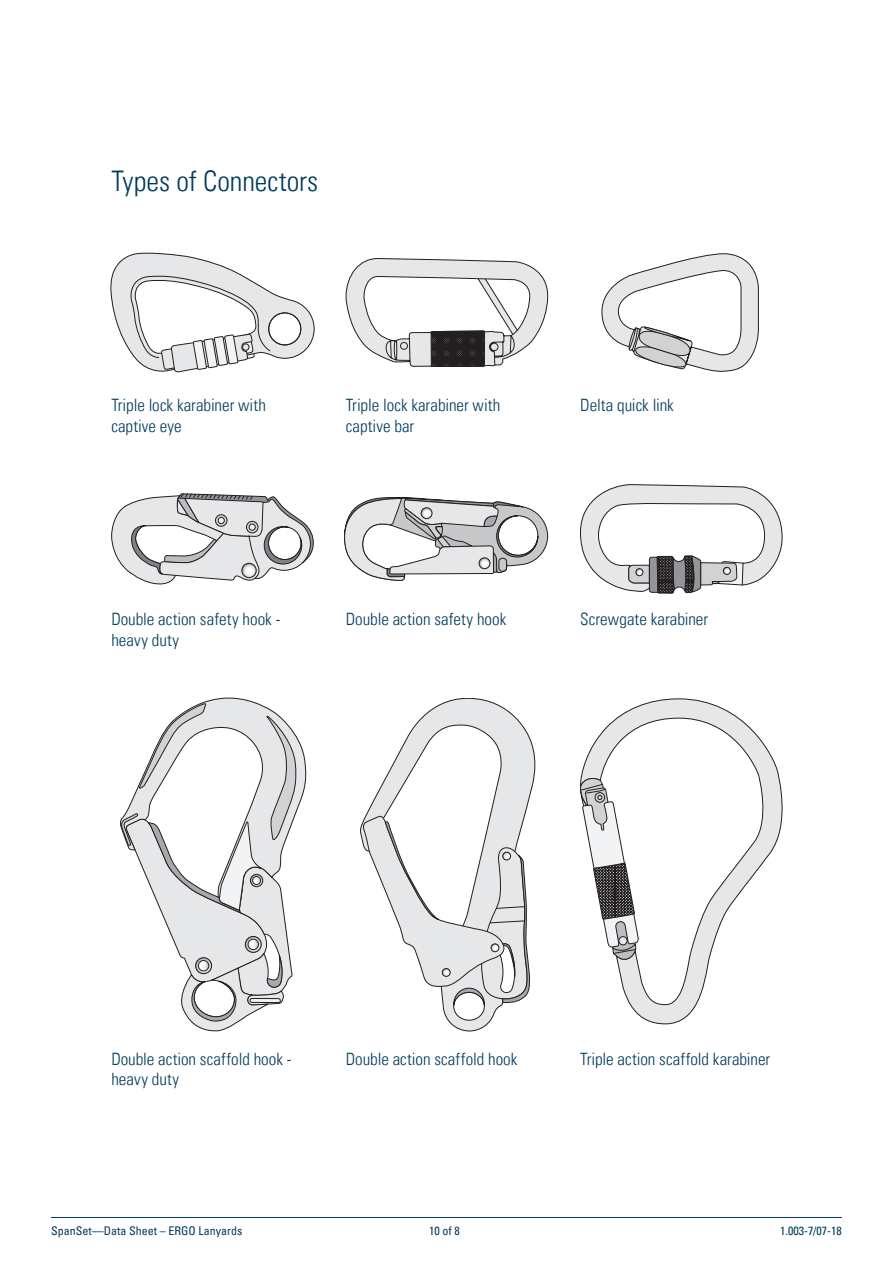
<style>
.page{position:relative;width:893px;height:1263px;background:#fff}
.page>*{position:absolute;margin:0;border:0;box-sizing:border-box;transform-origin:0 0}
.t1{font:300 condensed 28.35px "Univers LT Std";color:#023b5a}
.t2{font:300 condensed 17.1px/20.9px "Univers LT Std";color:#023b5a}
.t3{font:condensed 12px "Univers";color:#023b5a}
</style>
<div class="page">
<hr style="left:51px;top:1217px;width:791px;height:1px;background:#023b5a">
<svg style="left:111px;top:253px;width:203px;height:119px"></svg>
<svg style="left:346px;top:258px;width:202px;height:109px"></svg>
<svg style="left:602px;top:253px;width:157px;height:119px"></svg>
<svg style="left:111px;top:494px;width:203px;height:90px"></svg>
<svg style="left:344px;top:497px;width:204px;height:84px"></svg>
<div style="left:421px;top:507px;width:11px;height:12px;border:1px solid #231f20;border-radius:50%"></div>
<svg style="left:580px;top:484px;width:202px;height:109px"></svg>
<svg style="left:120px;top:698px;width:186px;height:333px"></svg>
<svg style="left:360px;top:698px;width:175px;height:333px"></svg>
<svg style="left:362px;top:815px;width:170px;height:203px"></svg>
<svg style="left:580px;top:699px;width:202px;height:325px"></svg>
<svg style="left:580px;top:778px;width:59px;height:182px"></svg>
<div style="left:619px;top:937px;width:8px;height:8px;background:#e6e7e9;border-radius:50%"></div>
<div style="left:619px;top:936px;width:8px;height:9px;border:1px solid #231f20;border-radius:50%"></div>
<h1 class="t1" style="left:111px;top:164px;width:208px">Types of Connectors</h1>
<p class="t2" style="left:111px;top:394px;width:156px">Triple lock karabiner with captive eye</p>
<p class="t2" style="left:346px;top:394px;width:156px">Triple lock karabiner with captive bar</p>
<p class="t2" style="left:580px;top:394px;width:95px">Delta quick link</p>
<p class="t2" style="left:111px;top:609px;width:171px">Double action safety hook - heavy duty</p>
<p class="t2" style="left:346px;top:609px;width:162px">Double action safety hook</p>
<p class="t2" style="left:580px;top:609px;width:130px">Screwgate karabiner</p>
<p class="t2" style="left:111px;top:1048px;width:182px">Double action scaffold hook - heavy duty</p>
<p class="t2" style="left:346px;top:1048px;width:173px">Double action scaffold hook</p>
<p class="t2" style="left:580px;top:1048px;width:192px">Triple action scaffold karabiner</p>
<p class="t3" style="left:51px;top:1223px;width:193px">SpanSet—Data Sheet – ERGO Lanyards</p>
<p class="t3" style="left:429px;top:1223px;width:32px">10 of 8</p>
<p class="t3" style="left:780px;top:1223px;width:63px">1.003-7/07-18</p>
</div>
